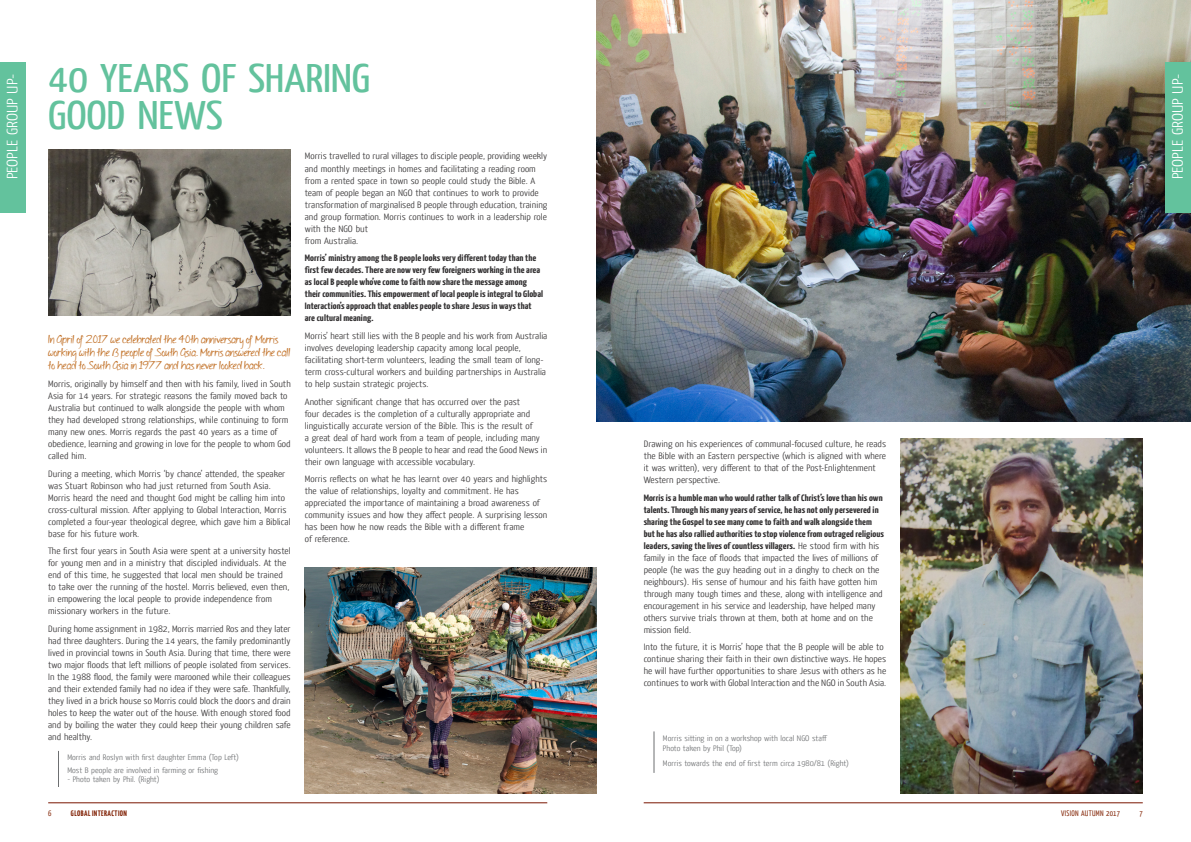
<style>
.page{position:relative;width:1191px;height:842px;background:#fff}
.page>*{position:absolute;margin:0;border:0;box-sizing:border-box;transform-origin:0 0}
.Heading_1{font:40px "Yanone Kaffeesatz";letter-spacing:-.005em;color:#63c29d;scale:1.2 1}
.t1{font:300 15px "Yanone Kaffeesatz";color:#fff;scale:1.2 1}
.Body{font:11px/13.2px "Of Wildflowersand Wings";letter-spacing:.005em;color:#c4762f;scale:1.2 1}
.Body-2{font:300 9.2px/12px "Yanone Kaffeesatz";letter-spacing:.005em;color:#323031;scale:1.2 1}
.Body-3{font:700 9.2px/12px "Yanone Kaffeesatz";letter-spacing:.005em;color:#323031;scale:1.2 1}
.Body-4{font:300 8px/9.6px "Yanone Kaffeesatz";letter-spacing:.005em;color:#6d6f71;scale:1.2 1}
.t2{font:8px "Yanone Kaffeesatz";letter-spacing:.04em;color:#8b3316}
.t3{font:700 8px "Yanone Kaffeesatz";letter-spacing:.055em;color:#802003}
.s1{font-weight:700}
</style>
<div class="page">
<img style="left:596px;top:0;width:595px;height:422px">
<img style="left:48px;top:150px;width:243px;height:166px">
<img style="left:305px;top:567px;width:291px;height:227px">
<img style="left:900px;top:438px;width:242px;height:355px">
<div style="left:1165px;top:62px;width:26px;height:151px;background:#63c29d"></div>
<div style="left:0;top:62px;width:26px;height:151px;background:#63c29d"></div>
<hr style="left:653px;top:731px;width:1px;height:42px;background:#6d6f71">
<hr style="left:58px;top:751px;width:1px;height:36px;background:#6d6f71">
<hr style="left:48px;top:802px;width:499px;height:1px;background:#7a1500">
<hr style="left:643px;top:802px;width:499px;height:1px;background:#7a1500">
<p class="t1" style="left:3px;top:179px;width:90px;rotate:-90deg">PEOPLE GROUP UP-</p>
<p class="Heading_1" style="left:48px;top:52px;width:270px">40 YEARS OF SHARING</p>
<p class="Heading_1" style="left:48px;top:89px;width:147px">GOOD NEWS</p>
<p class="Body-2" style="left:305px;top:150px;width:203px">Morris travelled to rural villages to disciple people, providing weekly and monthly meetings in homes and facilitating a reading room from a rented space in town so people could study the Bible. A team of people began an NGO that continues to work to provide transformation of marginalised B people through education, training and group formation. Morris continues to work in a leadership role with the NGO but<br>from Australia.</p>
<p class="Body-3" style="left:305px;top:252px;width:200px">Morris’ ministry among the B people looks very different today than the first few decades. There are now very few foreigners working in the area as local B people who’ve come to faith now share the message among their communities. This empowerment of local people is integral to Global Interaction’s approach that enables people to share Jesus in ways that are cultural meaning.</p>
<p class="Body-2" style="left:305px;top:329px;width:204px">Morris’ heart still lies with the B people and his work from Australia involves developing leadership capacity among local people, facilitating short-term volunteers, leading the small team of long&shy;term cross-cultural workers and building partnerships in Australia to help sustain strategic projects.</p>
<p class="Body-2" style="left:305px;top:395px;width:203px">Another significant change that has occurred over the past<br>four decades is the completion of a culturally appropriate and linguistically accurate version of the Bible. This is the result of<br>a great deal of hard work from a team of people, including many volunteers. It allows the B people to hear and read the Good News in their own language with accessible vocabulary.</p>
<p class="Body-2" style="left:305px;top:473px;width:203px">Morris reflects on what he has learnt over 40 years and highlights the value of relationships, loyalty and commitment. He has appreciated the importance of maintaining a broad awareness of community issues and how they affect people. A surprising lesson has been how he now reads the Bible with a different frame<br>of reference.</p>
<p class="Body" style="left:48px;top:332px;width:203px">In April of 2017 we celebrated the 40th anniversary of Morris working with the B people of South Asia. Morris answered the call to head to South Asia in 1977 and has never looked back.</p>
<p class="Body-2" style="left:48px;top:377px;width:204px">Morris, originally by himself and then with his family, lived in South Asia for 14 years. For strategic reasons the family moved back to Australia but continued to walk alongside the people with whom they had developed strong relationships, while continuing to form many new ones. Morris regards the past 40 years as a time of obedience, learning and growing in love for the people to whom God called him.</p>
<p class="Body-2" style="left:48px;top:467px;width:203px">During a meeting, which Morris ‘by chance’ attended, the speaker was Stuart Robinson who had just returned from South Asia.<br>Morris heard the need and thought God might be calling him into cross-cultural mission. After applying to Global Interaction, Morris completed a four-year theological degree, which gave him a Biblical base for his future work.</p>
<p class="Body-2" style="left:48px;top:545px;width:203px">The first four years in South Asia were spent at a university hostel for young men and in a ministry that discipled individuals. At the end of this time, he suggested that local men should be trained to take over the running of the hostel. Morris believed, even then, in empowering the local people to provide independence from missionary workers in the future.</p>
<p class="Body-2" style="left:48px;top:622px;width:203px;text-align:justify">During home assignment in 1982, Morris married Ros and they later had three daughters. During the 14 years, the family predominantly lived in provincial towns in South Asia. During that time, there were two major floods that left millions of people isolated from services.<br>In the 1988 flood, the family were marooned while their colleagues and their extended family had no idea if they were safe. Thankfully, they lived in a brick house so Morris could block the doors and drain holes to keep the water out of the house. With enough stored food and by boiling the water they could keep their young children safe and healthy.</p>
<p class="Body-4" style="left:67px;top:752px;width:144px">Morris and Roslyn with first daughter Emma (Top Left)</p>
<p class="Body-4" style="left:67px;top:765px;width:127px">Most B people are involved in farming or fishing</p>
<p class="Body-4" style="left:67px;top:774px;width:78px">- Photo taken by Phil. (Right)</p>
<p class="Body-2" style="left:643px;top:437px;width:203px">Drawing on his experiences of communal-focused culture, he reads the Bible with an Eastern perspective (which is aligned with where it was written), very different to that of the Post-Enlightenment Western perspective.</p>
<p class="Body-2" style="left:643px;top:491px;width:202px"><span class="s1">Morris is a humble man who would rather talk of Christ’s love than his own talents. Through his many years of service, he has not only persevered in sharing the Gospel to see many come to faith and walk alongside them but he has also rallied authorities to stop violence from outraged religious leaders, saving the lives of countless villagers.</span> He stood firm with his family in the face of floods that impacted the lives of millions of people (he was the guy heading out in a dinghy to check on the neighbours). His sense of humour and his faith have gotten him through many tough times and these, along with intelligence and encouragement in his service and leadership, have helped many others survive trials thrown at them, both at home and on the mission field.</p>
<p class="Body-2" style="left:643px;top:641px;width:203px">Into the future, it is Morris’ hope that the B people will be able to continue sharing their faith in their own distinctive ways. He hopes he will have further opportunities to share Jesus with others as he continues to work with Global Interaction and the NGO in South Asia.</p>
<p class="Body-4" style="left:663px;top:733px;width:138px">Morris sitting in on a workshop with local NGO staff<br>Photo taken by Phil (Top)</p>
<p class="Body-4" style="left:663px;top:758px;width:157px">Morris towards the end of first term circa 1980/81 (Right)</p>
<p class="t2" style="left:48px;top:808px;width:5px">6</p>
<p class="t3" style="left:71px;top:809px;width:58px">GLOBAL INTERACTION</p>
<p class="t2" style="left:1061px;top:808px;width:60px">VISION AUTUMN 2017</p>
<p class="t2" style="left:1139px;top:808px;width:5px">7</p>
<p class="t1" style="left:1168px;top:179px;width:90px;rotate:-90deg">PEOPLE GROUP UP-</p>
</div>
